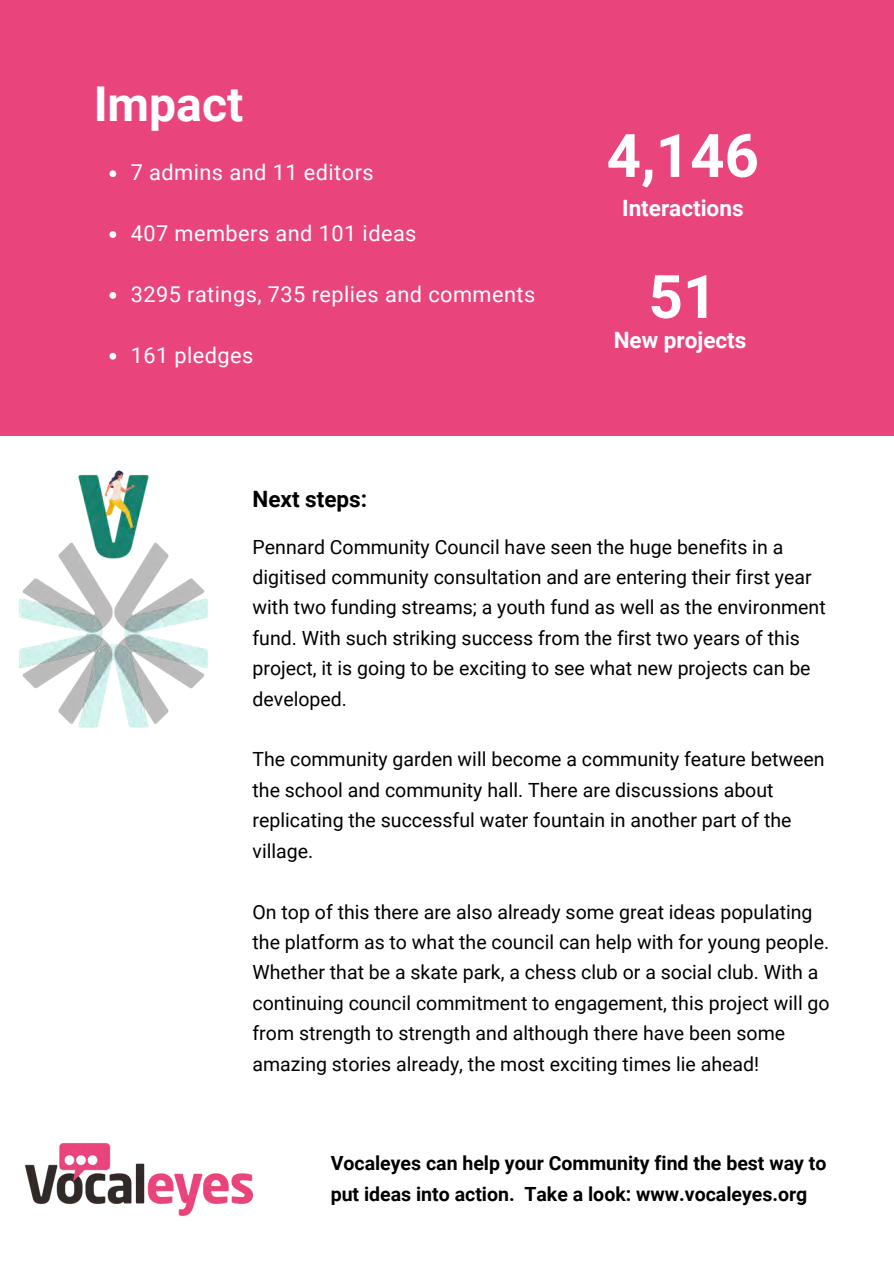
<style>
.page{position:relative;width:894px;height:1264px;background:#fff}
.page>*{position:absolute;margin:0;border:0;box-sizing:border-box;transform-origin:0 0}
.t1{font:700 60px "Roboto";color:#fff}
.t2{font:700 48px "Roboto";color:#fff}
.t3{font:700 22.5px "Roboto";color:#fff}
.t4{font:700 22.5px "Roboto";color:#000}
.t5{font:21.75px "Roboto";letter-spacing:.02em;color:#fff}
.t6{font:19.5px/30.5px "Roboto";color:#000}
.t7{font:700 19.5px/30.5px "Roboto";color:#000}
</style>
<div class="page">
<div style="left:0;top:0;width:893px;height:435px;background:#e9457c"></div>
<img style="left:19px;top:470px;width:189px;height:258px">
<img style="left:26px;top:1143px;width:226px;height:72px">
<svg style="left:109px;top:170px;width:7px;height:7px"></svg>
<svg style="left:109px;top:231px;width:7px;height:7px"></svg>
<svg style="left:109px;top:292px;width:7px;height:7px"></svg>
<svg style="left:109px;top:353px;width:7px;height:6px"></svg>
<p class="t2" style="left:94px;top:77px;width:151px">Impact</p>
<p class="t5" style="left:131px;top:157px;width:244px">7 admins and 11 editors</p>
<p class="t5" style="left:131px;top:218px;width:287px">407 members and 101 ideas</p>
<p class="t5" style="left:131px;top:279px;width:406px">3295 ratings, 735 replies and comments</p>
<p class="t5" style="left:131px;top:340px;width:124px">161 pledges</p>
<p class="t4" style="left:252px;top:486px;width:116px">Next steps:</p>
<p class="t1" style="left:606px;top:121px;width:154px">4,146</p>
<p class="t3" style="left:622px;top:195px;width:123px">Interactions</p>
<p class="t1" style="left:648px;top:262px;width:70px">51</p>
<p class="t3" style="left:613px;top:327px;width:134px">New projects</p>
<p class="t6" style="left:252px;top:530px;width:574px">Pennard Community Council have seen the huge benefits in a digitised community consultation and are entering their first year with two funding streams; a youth fund as well as the environment fund. With such striking success from the first two years of this project, it is going to be exciting to see what new projects can be developed.</p>
<p class="t6" style="left:252px;top:743px;width:573px">The community garden will become a community feature between the school and community hall. There are discussions about replicating the successful water fountain in another part of the village.</p>
<p class="t6" style="left:252px;top:895px;width:578px">On top of this there are also already some great ideas populating the platform as to what the council can help with for young people.<br>Whether that be a skate park, a chess club or a social club. With a continuing council commitment to engagement, this project will go from strength to strength and although there have been some amazing stories already, the most exciting times lie ahead!</p>
<p class="t7" style="left:330px;top:1148px;width:497px">Vocaleyes can help your Community find the best way to put ideas into action. Take a look: www.vocaleyes.org</p>
</div>
